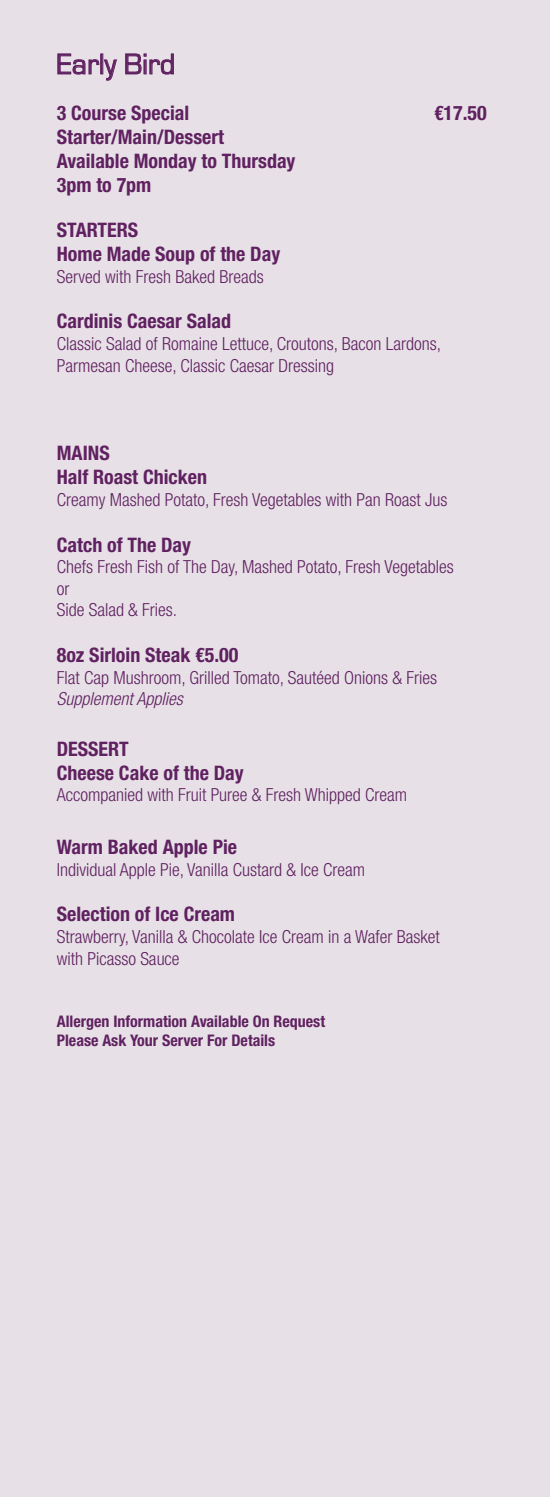
<style>
.page{position:relative;width:550px;height:1497px;background:#e7e1e7}
.page>*{position:absolute;margin:0;border:0;box-sizing:border-box;transform-origin:0 0}
.t1{font:30px "Eurostile";color:#602160}
.t2{font:700 condensed 20px/24px "Helvetica Neue LT";color:#602160}
.t3{font:300 condensed 18px/21.6px "Helvetica Neue LT";color:#602160}
.t4{font:italic 300 condensed 18px "Helvetica Neue LT";color:#602160}
.t5{font:700 condensed 16px/19.2px "Helvetica Neue LT";color:#602160}
</style>
<div class="page">
<svg style="left:57px;top:53px;width:60px;height:28px"></svg>
<svg style="left:125px;top:53px;width:49px;height:22px"></svg>
<h1 class="t1" style="left:57px;top:48px;width:120px">Early Bird</h1>
<p class="t2" style="left:57px;top:100px;width:134px">3 Course Special</p>
<p class="t2" style="left:434px;top:100px;width:54px">€17.50</p>
<p class="t2" style="left:57px;top:124px;width:240px">Starter/Main/Dessert<br>Available Monday to Thursday<br>3pm to 7pm</p>
<p class="t2" style="left:57px;top:218px;width:225px">STARTERS<br>Home Made Soup of the Day</p>
<p class="t3" style="left:57px;top:266px;width:208px">Served with Fresh Baked Breads</p>
<p class="t2" style="left:57px;top:309px;width:176px">Cardinis Caesar Salad</p>
<p class="t3" style="left:57px;top:333px;width:386px">Classic Salad of Romaine Lettuce, Croutons, Bacon Lardons,<br>Parmesan Cheese, Classic Caesar Dressing</p>
<p class="t2" style="left:57px;top:441px;width:152px">MAINS<br>Half Roast Chicken</p>
<p class="t3" style="left:57px;top:489px;width:392px">Creamy Mashed Potato, Fresh Vegetables with Pan Roast Jus</p>
<p class="t2" style="left:57px;top:532px;width:136px">Catch of The Day</p>
<p class="t3" style="left:57px;top:556px;width:399px">Chefs Fresh Fish of The Day, Mashed Potato, Fresh Vegetables or<br>Side Salad &amp; Fries.</p>
<p class="t2" style="left:57px;top:643px;width:183px">8oz Sirloin Steak €5.00</p>
<p class="t3" style="left:57px;top:666px;width:382px">Flat Cap Mushroom, Grilled Tomato, Sautéed Onions &amp; Fries</p>
<p class="t4" style="left:57px;top:688px;width:127px">Supplement Applies</p>
<p class="t2" style="left:57px;top:736px;width:188px">DESSERT<br>Cheese Cake of the Day</p>
<p class="t3" style="left:57px;top:784px;width:352px">Accompanied with Fruit Puree &amp; Fresh Whipped Cream</p>
<p class="t2" style="left:57px;top:835px;width:182px">Warm Baked Apple Pie</p>
<p class="t3" style="left:57px;top:858px;width:310px">Individual Apple Pie, Vanilla Custard &amp; Ice Cream</p>
<p class="t2" style="left:57px;top:902px;width:180px">Selection of Ice Cream</p>
<p class="t3" style="left:57px;top:926px;width:384px">Strawberry, Vanilla &amp; Chocolate Ice Cream in a Wafer Basket with Picasso Sauce</p>
<p class="t5" style="left:57px;top:1011px;width:270px">Allergen Information Available On Request<br>Please Ask Your Server For Details</p>
</div>
